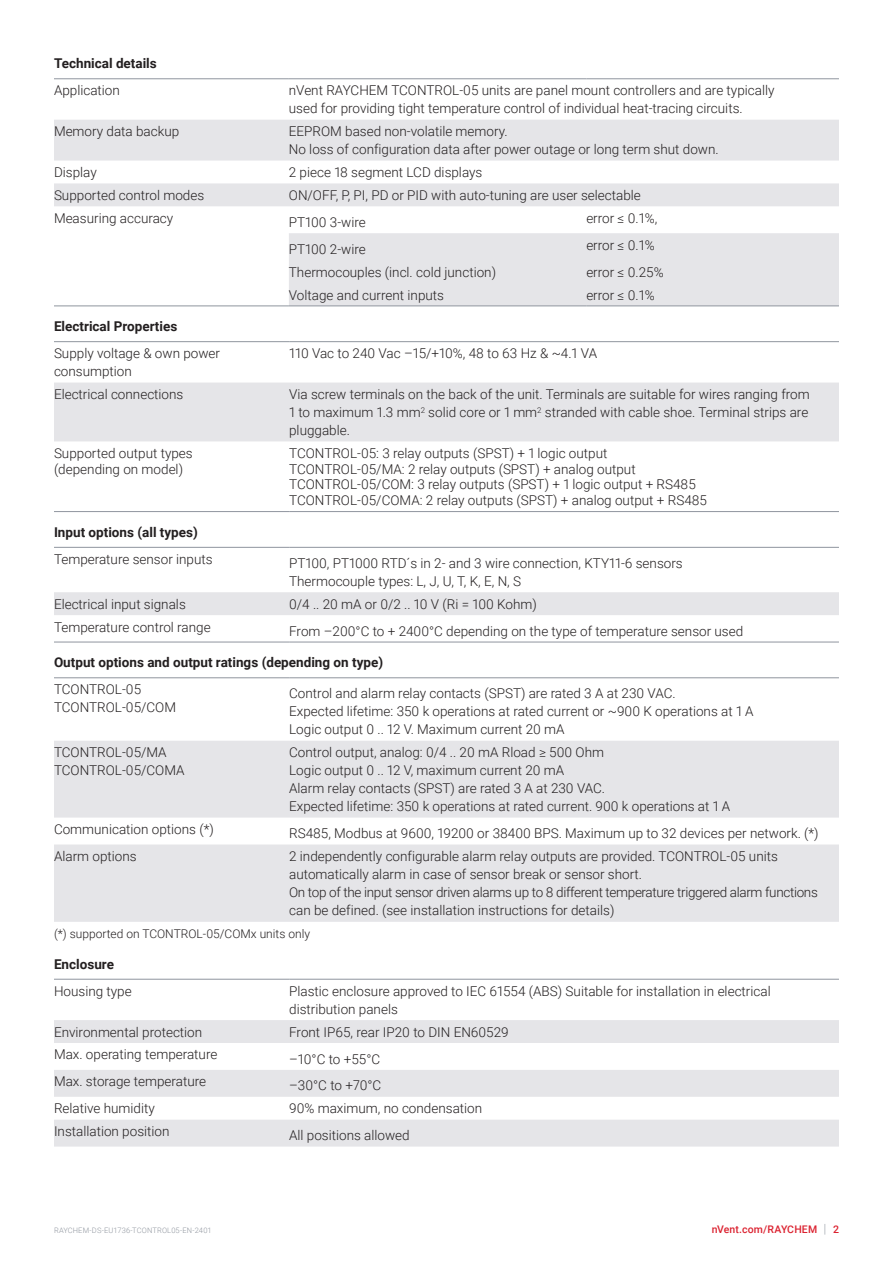
<style>
.page{position:relative;width:893px;height:1263px;background:#fff}
.page>*{position:absolute;margin:0;border:0;box-sizing:border-box;transform-origin:0 0}
.Bodytext_2{font:300 13.5px/18px "Roboto";color:#231f20}
.Table_Text{font:300 13.5px/15.8px "Roboto";color:#231f20}
.Bodytext_2-2{font:300 13.5px/18px "Roboto";letter-spacing:-.025em;color:#231f20}
.Subhead_L-2{font:700 13.5px "Roboto";color:#231f20}
.Caption_text{font:300 12px "Roboto";color:#231f20}
.t1{font:500 10.5px "Roboto";letter-spacing:.015em;color:#db2230}
.t2{font:300 7.5px "Roboto";letter-spacing:.015em;color:#8f959e}
.s1{font-weight:300;font-size:12.6px;color:#8f959e}
</style>
<div class="page">
<svg style="left:54px;top:120px;width:785px;height:185px;fill:#e5e5e8"></svg>
<hr style="left:54px;top:78px;width:235px;height:1px;background:#8f959e">
<hr style="left:289px;top:78px;width:297px;height:1px;background:#8f959e">
<hr style="left:586px;top:78px;width:253px;height:1px;background:#8f959e">
<hr style="left:54px;top:305px;width:235px;height:1px;background:#8f959e">
<hr style="left:289px;top:305px;width:297px;height:1px;background:#8f959e">
<hr style="left:586px;top:305px;width:253px;height:1px;background:#8f959e">
<div style="left:54px;top:383px;width:785px;height:58px;background:#e5e5e8"></div>
<hr style="left:54px;top:511px;width:235px;height:1px;background:#8f959e">
<hr style="left:289px;top:511px;width:550px;height:1px;background:#8f959e">
<hr style="left:54px;top:341px;width:235px;height:1px;background:#8f959e">
<hr style="left:289px;top:341px;width:550px;height:1px;background:#8f959e">
<div style="left:54px;top:592px;width:785px;height:23px;background:#e5e5e8"></div>
<hr style="left:54px;top:642px;width:235px;height:1px;background:#8f959e">
<hr style="left:289px;top:642px;width:550px;height:1px;background:#8f959e">
<hr style="left:54px;top:547px;width:235px;height:1px;background:#8f959e">
<hr style="left:289px;top:547px;width:550px;height:1px;background:#8f959e">
<svg style="left:54px;top:741px;width:785px;height:181px;fill:#e5e5e8"></svg>
<hr style="left:54px;top:677px;width:235px;height:1px;background:#8f959e">
<hr style="left:289px;top:677px;width:550px;height:1px;background:#8f959e">
<svg style="left:54px;top:1020px;width:785px;height:126px;fill:#e5e5e8"></svg>
<hr style="left:54px;top:979px;width:235px;height:1px;background:#8f959e">
<hr style="left:289px;top:979px;width:550px;height:1px;background:#8f959e">
<p class="Subhead_L-2" style="left:54px;top:54px;width:104px">Technical details</p>
<p class="Bodytext_2" style="left:54px;top:81px;width:67px">Application</p>
<p class="Bodytext_2" style="left:289px;top:81px;width:487px">nVent RAYCHEM TCONTROL-05 units are panel mount controllers and are typically used for providing tight temperature control of individual heat-tracing circuits.</p>
<p class="Bodytext_2" style="left:54px;top:122px;width:127px">Memory data backup</p>
<p class="Bodytext_2" style="left:289px;top:122px;width:431px">EEPROM based non-volatile memory.<br>No loss of configuration data after power outage or long term shut down.</p>
<p class="Bodytext_2" style="left:54px;top:163px;width:44px">Display</p>
<p class="Bodytext_2" style="left:289px;top:163px;width:195px">2 piece 18 segment LCD displays</p>
<p class="Bodytext_2" style="left:54px;top:186px;width:152px">Supported control modes</p>
<p class="Bodytext_2" style="left:289px;top:186px;width:354px">ON/OFF, P, PI, PD or PID with auto-tuning are user selectable</p>
<p class="Bodytext_2" style="left:54px;top:209px;width:121px">Measuring accuracy</p>
<p class="Bodytext_2" style="left:289px;top:213px;width:79px">PT100 3-wire</p>
<p class="Bodytext_2" style="left:586px;top:209px;width:72px">error ≤ 0.1%,</p>
<p class="Bodytext_2" style="left:289px;top:239px;width:79px">PT100 2-wire</p>
<p class="Bodytext_2" style="left:586px;top:235px;width:70px">error ≤ 0.1%</p>
<p class="Bodytext_2" style="left:289px;top:262px;width:209px">Thermocouples (incl. cold junction)</p>
<p class="Bodytext_2" style="left:586px;top:262px;width:79px">error ≤ 0.25%</p>
<p class="Bodytext_2" style="left:289px;top:285px;width:157px">Voltage and current inputs</p>
<p class="Bodytext_2" style="left:586px;top:285px;width:70px">error ≤ 0.1%</p>
<p class="Subhead_L-2" style="left:54px;top:317px;width:125px">Electrical Properties</p>
<p class="Bodytext_2" style="left:54px;top:344px;width:168px">Supply voltage &amp; own power consumption</p>
<p class="Bodytext_2" style="left:289px;top:344px;width:309px">110 Vac to 240 Vac –15/+10%, 48 to 63 Hz &amp; ~4.1 VA</p>
<p class="Bodytext_2" style="left:54px;top:385px;width:131px">Electrical connections</p>
<p class="Bodytext_2" style="left:289px;top:385px;width:522px;text-align:justify">Via screw terminals on the back of the unit. Terminals are suitable for wires ranging from 1 to maximum 1.3 mm<sup>2</sup> solid core or 1 mm<sup>2</sup> stranded with cable shoe. Terminal strips are pluggable.</p>
<p class="Table_Text" style="left:54px;top:445px;width:140px">Supported output types (depending on model)</p>
<p class="Table_Text" style="left:289px;top:445px;width:419px">TCONTROL-05: 3 relay outputs (SPST) + 1 logic output TCONTROL-05/MA: 2 relay outputs (SPST) + analog output TCONTROL-05/COM: 3 relay outputs (SPST) + 1 logic output + RS485<br>TCONTROL-05/COMA: 2 relay outputs (SPST) + analog output + RS485</p>
<p class="Subhead_L-2" style="left:54px;top:522px;width:145px">Input options (all types)</p>
<p class="Bodytext_2" style="left:54px;top:549px;width:160px">Temperature sensor inputs</p>
<p class="Bodytext_2" style="left:289px;top:553px;width:395px">PT100, PT1000 RTD´s in 2- and 3 wire connection, KTY11-6 sensors<br>Thermocouple types: L, J, U, T, K, E, N, S</p>
<p class="Bodytext_2" style="left:54px;top:594px;width:133px">Electrical input signals</p>
<p class="Bodytext_2" style="left:289px;top:594px;width:249px">0/4 .. 20 mA or 0/2 .. 10 V (Ri = 100 Kohm)</p>
<p class="Table_Text" style="left:54px;top:618px;width:158px">Temperature control range</p>
<p class="Table_Text" style="left:289px;top:622px;width:456px">From –200°C to + 2400°C depending on the type of temperature sensor used</p>
<p class="Subhead_L-2" style="left:54px;top:653px;width:331px">Output options and output ratings (depending on type)</p>
<p class="Bodytext_2" style="left:54px;top:680px;width:124px">TCONTROL-05<br>TCONTROL-05/COM</p>
<p class="Bodytext_2" style="left:289px;top:684px;width:466px">Control and alarm relay contacts (SPST) are rated 3 A at 230 VAC.<br>Expected lifetime: 350 k operations at rated current or ~900 K operations at 1 A<br>Logic output 0 .. 12 V. Maximum current 20 mA</p>
<p class="Bodytext_2" style="left:54px;top:743px;width:132px">TCONTROL-05/MA<br>TCONTROL-05/COMA</p>
<p class="Bodytext_2" style="left:289px;top:743px;width:443px">Control output, analog: 0/4 .. 20 mA Rload ≥ 500 Ohm<br>Logic output 0 .. 12 V, maximum current 20 mA<br>Alarm relay contacts (SPST) are rated 3 A at 230 VAC.<br>Expected lifetime: 350 k operations at rated current. 900 k operations at 1 A</p>
<p class="Bodytext_2" style="left:54px;top:820px;width:161px">Communication options (*)</p>
<p class="Bodytext_2" style="left:289px;top:824px;width:531px">RS485, Modbus at 9600, 19200 or 38400 BPS. Maximum up to 32 devices per network. (*)</p>
<p class="Bodytext_2" style="left:54px;top:847px;width:84px">Alarm options</p>
<p class="Bodytext_2" style="left:289px;top:847px;width:490px">2 independently configurable alarm relay outputs are provided. TCONTROL-05 units automatically alarm in case of sensor break or sensor short.</p>
<p class="Bodytext_2-2" style="left:289px;top:883px;width:530px">On top of the input sensor driven alarms up to 8 different temperature triggered alarm functions can be defined. (see installation instructions for details)</p>
<p class="Caption_text" style="left:54px;top:925px;width:258px">(*) supported on TCONTROL-05/COMx units only</p>
<p class="Subhead_L-2" style="left:54px;top:954px;width:62px">Enclosure</p>
<p class="Bodytext_2" style="left:54px;top:981px;width:79px">Housing type</p>
<p class="Bodytext_2" style="left:289px;top:981px;width:483px">Plastic enclosure approved to IEC 61554 (ABS) Suitable for installation in electrical distribution panels</p>
<p class="Bodytext_2" style="left:54px;top:1022px;width:150px">Environmental protection</p>
<p class="Bodytext_2" style="left:289px;top:1022px;width:221px">Front IP65, rear IP20 to DIN EN60529</p>
<p class="Bodytext_2" style="left:54px;top:1045px;width:165px">Max. operating temperature</p>
<p class="Bodytext_2" style="left:289px;top:1049px;width:93px">–10°C to +55°C</p>
<p class="Bodytext_2" style="left:54px;top:1072px;width:154px">Max. storage temperature</p>
<p class="Bodytext_2" style="left:289px;top:1076px;width:94px">–30°C to +70°C</p>
<p class="Bodytext_2" style="left:54px;top:1099px;width:102px">Relative humidity</p>
<p class="Bodytext_2" style="left:289px;top:1099px;width:195px">90% maximum, no condensation</p>
<p class="Bodytext_2" style="left:54px;top:1122px;width:117px">Installation position</p>
<p class="Bodytext_2" style="left:289px;top:1126px;width:122px">All positions allowed</p>
<p class="t2" style="left:54px;top:1225px;width:159px">RAYCHEM-DS-EU1736-TCONTROL05-EN-2401</p>
<p class="t1" style="left:712px;top:1222px;width:129px">nVent.com/RAYCHEM <span class="s1">|</span> 2</p>
</div>
